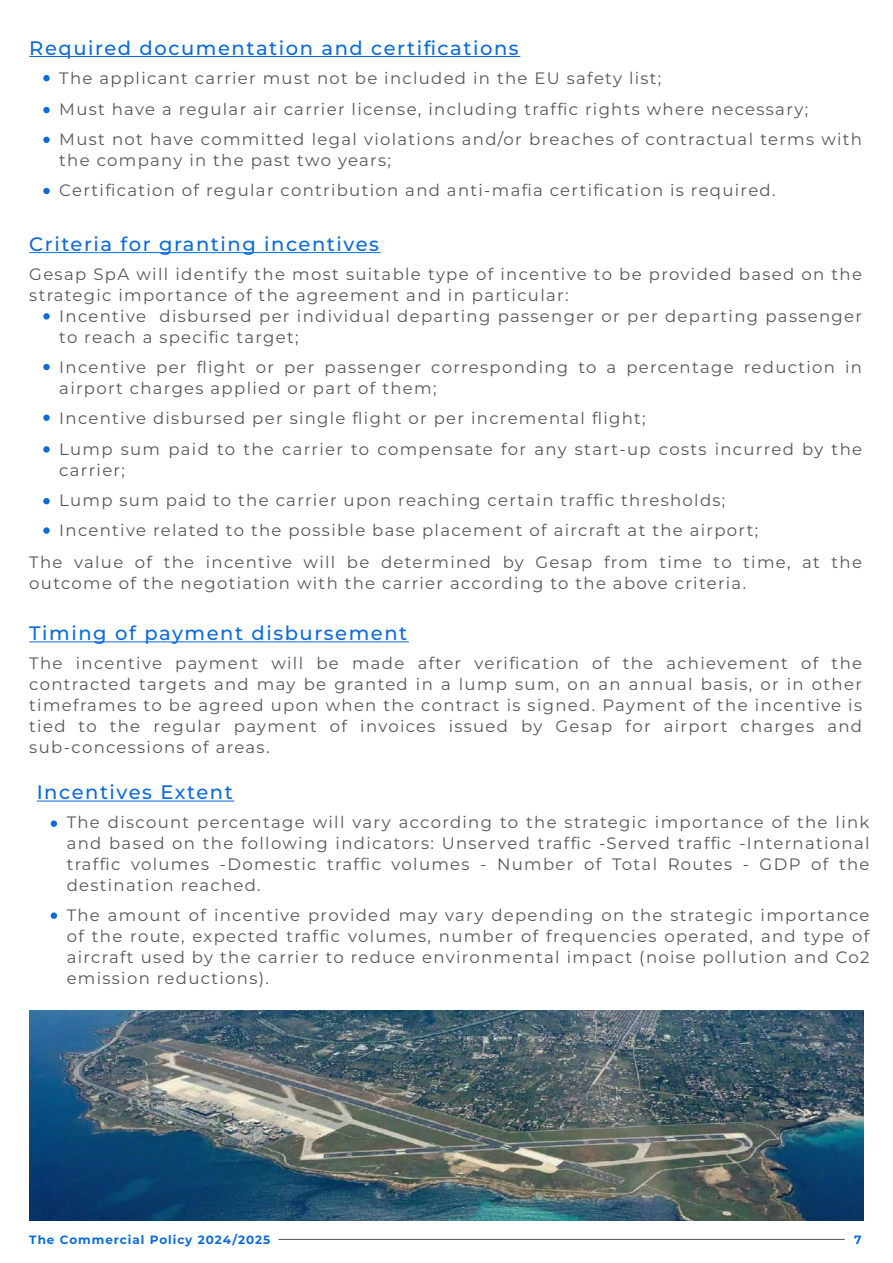
<style>
.page{position:relative;width:893px;height:1263px;background:#fff}
.page>*{position:absolute;margin:0;border:0;box-sizing:border-box;transform-origin:0 0}
.t1{font:500 19.5px "Montserrat";letter-spacing:.08em;color:#0d6bd8}
.t2{font:16.5px/21px "Montserrat";letter-spacing:.08em;color:#575756}
.t3{font:700 12px "Montserrat";letter-spacing:.08em;color:#0d6bd8}
</style>
<div class="page">
<hr style="left:29px;top:641px;width:380px;height:1px;background:#0d6bd8">
<hr style="left:29px;top:252px;width:352px;height:1px;background:#0d6bd8">
<hr style="left:29px;top:56px;width:491px;height:1px;background:#0d6bd8">
<div style="left:43px;top:188px;width:7px;height:6px;background:#0d6bd8;border-radius:50%"></div>
<div style="left:43px;top:137px;width:7px;height:6px;background:#0d6bd8;border-radius:50%"></div>
<div style="left:43px;top:107px;width:7px;height:6px;background:#0d6bd8;border-radius:50%"></div>
<div style="left:43px;top:75px;width:7px;height:6px;background:#0d6bd8;border-radius:50%"></div>
<svg style="left:43px;top:313px;width:7px;height:7px"></svg>
<div style="left:43px;top:364px;width:7px;height:6px;background:#0d6bd8;border-radius:50%"></div>
<div style="left:43px;top:414px;width:7px;height:7px;background:#0d6bd8;border-radius:50%"></div>
<svg style="left:43px;top:446px;width:7px;height:7px"></svg>
<div style="left:43px;top:498px;width:7px;height:6px;background:#0d6bd8;border-radius:50%"></div>
<svg style="left:43px;top:527px;width:7px;height:7px"></svg>
<hr style="left:37px;top:800px;width:197px;height:1px;background:#0d6bd8">
<div style="left:51px;top:820px;width:6px;height:7px;background:#0d6bd8;border-radius:50%"></div>
<div style="left:51px;top:912px;width:6px;height:7px;background:#0d6bd8;border-radius:50%"></div>
<img style="left:29px;top:1010px;width:835px;height:210px">
<hr style="left:278px;top:1239px;width:567px;height:1px;background:#575756">
<p class="t1" style="left:29px;top:35px;width:491px">Required documentation and certifications</p>
<p class="t2" style="left:59px;top:62px;width:751px;line-height:31.5px">The applicant carrier must not be included in the EU safety list;<br>Must have a regular air carrier license, including traffic rights where necessary;</p>
<p class="t2" style="left:59px;top:128px;width:804px">Must not have committed legal violations and/or breaches of contractual terms with the company in the past two years;</p>
<p class="t2" style="left:59px;top:179px;width:718px">Certification of regular contribution and anti-mafia certification is required.</p>
<p class="t1" style="left:29px;top:231px;width:351px">Criteria for granting incentives</p>
<p class="t2" style="left:29px;top:263px;width:834px">Gesap SpA will identify the most suitable type of incentive to be provided based on the strategic importance of the agreement and in particular:</p>
<p class="t2" style="left:59px;top:305px;width:804px">Incentive disbursed per individual departing passenger or per departing passenger to reach a specific target;</p>
<p class="t2" style="left:59px;top:356px;width:804px">Incentive per flight or per passenger corresponding to a percentage reduction in airport charges applied or part of them;</p>
<p class="t2" style="left:59px;top:402px;width:804px;line-height:31.5px">Incentive disbursed per single flight or per incremental flight;<br>Lump sum paid to the carrier to compensate for any start-up costs incurred by the</p>
<p class="t2" style="left:59px;top:455px;width:700px;line-height:30px">carrier;<br>Lump sum paid to the carrier upon reaching certain traffic thresholds;<br>Incentive related to the possible base placement of aircraft at the airport;</p>
<p class="t2" style="left:29px;top:551px;width:834px">The value of the incentive will be determined by Gesap from time to time, at the outcome of the negotiation with the carrier according to the above criteria.</p>
<p class="t1" style="left:29px;top:620px;width:379px">Timing of payment disbursement</p>
<p class="t2" style="left:29px;top:652px;width:834px;text-align:justify">The incentive payment will be made after verification of the achievement of the contracted targets and may be granted in a lump sum, on an annual basis, or in other timeframes to be agreed upon when the contract is signed. Payment of the incentive is tied to the regular payment of invoices issued by Gesap for airport charges and sub-concessions of areas.</p>
<p class="t1" style="left:37px;top:779px;width:198px">Incentives Extent</p>
<p class="t2" style="left:67px;top:811px;width:804px;text-align:justify">The discount percentage will vary according to the strategic importance of the link and based on the following indicators: Unserved traffic -Served traffic -International traffic volumes -Domestic traffic volumes - Number of Total Routes - GDP of the destination reached.</p>
<p class="t2" style="left:67px;top:904px;width:804px;text-align:justify">The amount of incentive provided may vary depending on the strategic importance of the route, expected traffic volumes, number of frequencies operated, and type of aircraft used by the carrier to reduce environmental impact (noise pollution and Co2 emission reductions).</p>
<p class="t3" style="left:29px;top:1231px;width:242px">The Commercial Policy 2024/2025</p>
<p class="t3" style="left:854px;top:1231px;width:9px">7</p>
</div>
